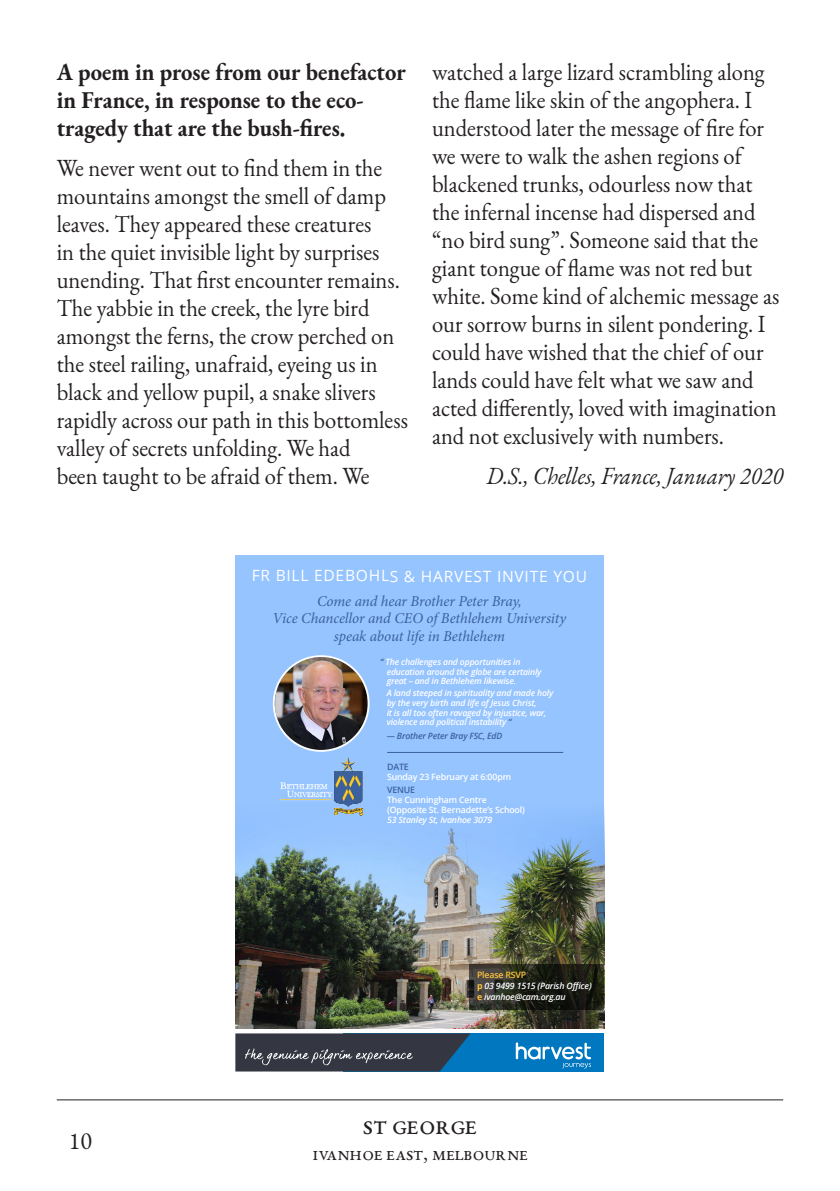
<style>
.page{position:relative;width:840px;height:1191px;background:#fff}
.page>*{position:absolute;margin:0;border:0;box-sizing:border-box;transform-origin:0 0}
.Footer__St_Peter_s_B{font:28px "EB Garamond 12 All SC";color:#231f20}
.Body__Text_-_Bold{font:24px/28px "EB Garamond";color:#231f20;scale:.94 1}
.Body__Text_-_Bold-2{font:700 24px/28px "EB Garamond";color:#231f20;scale:.94 1}
.Body__Text_-_Bold-3{font:italic 24px "EB Garamond";color:#231f20;scale:.94 1}
.Body__Text_-_Regular{font:24px "EB Garamond";color:#231f20}
.Footer__Sturt_Street{font:20px "EB Garamond 12 All SC";color:#231f20}
.t1{font:15.6px "Open Sans";letter-spacing:.045em;color:#fff}
.t2{font:italic 15px/17.4px "Minion Pro";letter-spacing:-.01em;color:#3a619e;text-align:center}
.t3{font:600 8.8px/10.2px "Open Sans";letter-spacing:-.02em;color:#fff}
.t4{font:italic 600 8.8px/11.4px "Open Sans";letter-spacing:-.02em;color:#fff}
.t5{font:italic 600 8.6px/9.6px "Open Sans";letter-spacing:-.02em;color:#fff}
.t6{font:italic 600 8.6px "Open Sans";letter-spacing:-.02em;color:#3a619e}
.s1{color:#3a619e}
.s2{font-style:italic}
.s3{font-style:normal;color:#fec341}
.s4{font-weight:700;font-style:normal;color:#fec341}
</style>
<div class="page">
<hr style="left:57px;top:1099px;width:725px;height:1px;background:#231f20">
<div style="left:343px;top:1033px;width:260px;height:38px;background:#0077be"></div>
<svg style="left:515px;top:1042px;width:75px;height:26px"></svg>
<svg style="left:235px;top:1033px;width:235px;height:38px;background:#3b4654"></svg>
<div style="left:235px;top:555px;width:368px;height:473px;background:#96c4ff"></div>
<img style="left:235px;top:820px;width:368px;height:208px">
<svg style="left:273px;top:656px;width:95px;height:95px"></svg>
<img style="left:274px;top:657px;width:93px;height:93px;border-radius:46px">
<div style="left:273px;top:655px;width:96px;height:97px;border:2px solid #fff;border-radius:50%"></div>
<img style="left:280px;top:757px;width:84px;height:59px">
<hr style="left:387px;top:752px;width:176px;height:1px;background:#3a619e">
<svg style="left:469px;top:964px;width:134px;height:45px;background:#24251c"></svg>
<p class="Body__Text_-_Bold-2" style="left:57px;top:58px;width:372px">A poem in prose from our benefactor in France, in response to the eco&shy;tragedy that are the bush-fires.</p>
<p class="Body__Text_-_Bold" style="left:57px;top:154px;width:375px">We never went out to find them in the mountains amongst the smell of damp leaves. They appeared these creatures<br>in the quiet invisible light by surprises unending. That first encounter remains.<br>The yabbie in the creek, the lyre bird amongst the ferns, the crow perched on the steel railing, unafraid, eyeing us in black and yellow pupil, a snake slivers rapidly across our path in this bottomless valley of secrets unfolding. We had<br>been taught to be afraid of them. We</p>
<p class="Body__Text_-_Bold" style="left:432px;top:58px;width:371px">watched a large lizard scrambling along the flame like skin of the angophera. I understood later the message of fire for we were to walk the ashen regions of blackened trunks, odourless now that the infernal incense had dispersed and “no bird sung”. Someone said that the giant tongue of flame was not red but white. Some kind of alchemic message as our sorrow burns in silent pondering. I could have wished that the chief of our lands could have felt what we saw and acted differently, loved with imagination and not exclusively with numbers.</p>
<p class="Body__Text_-_Bold-3" style="left:486px;top:460px;width:317px">D.S., Chelles, France, January 2020</p>
<p class="t1" style="left:251px;top:565px;width:336px">FR BILL EDEBOHLS &amp; HARVEST INVITE YOU</p>
<p class="t2" style="left:272px;top:592px;width:295px">Come and hear Brother Peter Bray,<br>Vice Chancellor and CEO of Bethlehem University speak about life in Bethlehem</p>
<p class="t5" style="left:386px;top:657px;width:156px;text-indent:-6px"><span class="s1">“</span> The challenges and opportunities in education around the globe are certainly great – and in Bethlehem likewise.</p>
<p class="t5" style="left:386px;top:688px;width:168px">A land steeped in spirituality and made holy by the very birth and life of Jesus Christ,<br>it is all too often ravaged by injustice, war, violence and political instability <span class="s1">“</span></p>
<p class="t6" style="left:386px;top:729px;width:117px">— Brother Peter Bray FSC, EdD</p>
<p class="t3" style="left:387px;top:761px;width:125px"><span class="s1">DATE<br></span>Sunday 23 February at 6:00pm</p>
<p class="t3" style="left:387px;top:784px;width:139px"><span class="s1">VENUE<br></span>The Cunningham Centre (Opposite St. Bernadette’s School)<br><span class="s2">53 Stanley St, Ivanhoe 3079</span></p>
<p class="Body__Text_-_Regular" style="left:69px;top:1125px;width:25px">10</p>
<p class="t4" style="left:476px;top:969px;width:116px"><span class="s3">Please RSVP<br></span><span class="s4">p</span> 03 9499 1515 (Parish Office)</p>
<p class="t4" style="left:476px;top:990px;width:90px"><span class="s4">e</span> ivanhoe@cam.org.au</p>
<p class="Footer__St_Peter_s_B" style="left:363px;top:1104px;width:115px">ST GEORGE</p>
<p class="Footer__Sturt_Street" style="left:312px;top:1139px;width:217px">IVANHOE EAST, MELBOURNE</p>
</div>
